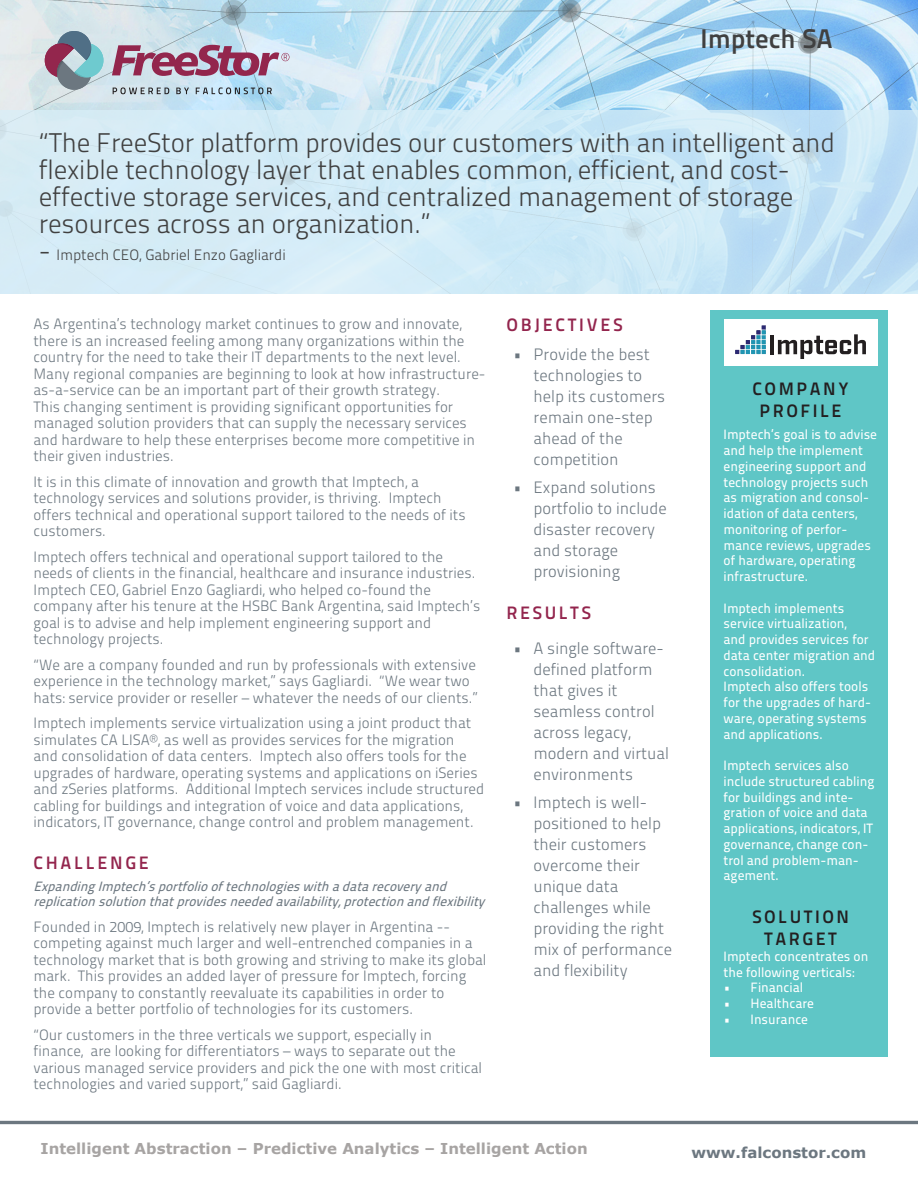
<style>
.page{position:relative;width:918px;height:1188px;background:#fff}
.page>*{position:absolute;margin:0;border:0;box-sizing:border-box;transform-origin:0 0}
.Introduction{font:27px/27px "Titillium Maps 26 L 250 wt";letter-spacing:-.01em;color:#404040}
.t1{font:27px "Titillium Maps 26 L 750 wt";color:#404040}
.Maroon_Headings{font:18px "Titillium Maps 26 L 750 wt";letter-spacing:.15em;color:#93254d}
.Black_Headings{font:18px/21.6px "Titillium Maps 26 L 750 wt";letter-spacing:.14em;color:#231f20;text-align:center}
.Sidebar_text{font:18px/21.6px "Titillium Maps 26 L 750 wt";letter-spacing:.14em;color:#231f20;text-align:center}
.subhead{font:18px "Titillium Maps 26 L 750 wt";letter-spacing:.14em;color:#93254d}
.t2{font:16.5px/21px "Titillium Maps 26 L 250 wt";color:#6c7780}
.Body_Text{font:15px/16.5px "Titillium Maps 26 L 250 wt";color:#6c7780}
.t3{font:700 15px "Verdana";color:#a7a4a3}
.Introduction-2{font:15px "Titillium Maps 26 L 250 wt";color:#404040}
.t4{font:700 15px "Verdana";color:#6c7780}
.Sidebar_text-2{font:13.5px/15.8px "Titillium Maps 26 L 500 wt";color:#fff}
.Italics_Subhead{font:italic 13.5px/15px "Titillium Maps 26 L 500 wt";color:#6c7780}
.s1{font-size:27px}
</style>
<div class="page">
<img style="left:0;top:0;width:918px;height:110px">
<svg style="left:113px;top:87px;width:56px;height:7px"></svg>
<svg style="left:176px;top:88px;width:13px;height:6px"></svg>
<svg style="left:196px;top:87px;width:76px;height:7px"></svg>
<svg style="left:112px;top:45px;width:177px;height:31px;background:#b1869f"></svg>
<svg style="left:45px;top:31px;width:60px;height:60px;background:#99a3b0"></svg>
<hr style="left:0;top:1121px;width:918px;height:3px;background:#6c7780">
<svg style="left:0;top:110px;width:918px;height:184px;background:#cfe8f6"></svg>
<div style="left:711px;top:310px;width:177px;height:747px;background:#5fc6c6"></div>
<div style="left:724px;top:319px;width:154px;height:47px;background:#fff"></div>
<svg style="left:735px;top:325px;width:31px;height:29px"></svg>
<hr style="left:770px;top:335px;width:4px;height:19px;background:#231f20">
<svg style="left:778px;top:334px;width:88px;height:25px"></svg>
<h1 class="t1" style="left:701px;top:18px;width:134px">Imptech SA</h1>
<p class="Introduction" style="left:39px;top:128px;width:798px">“The FreeStor platform provides our customers with an intelligent and flexible technology layer that enables common, efficient, and cost&shy;effective storage services, and centralized management of storage resources across an organization.”</p>
<p class="Introduction-2" style="left:39px;top:244px;width:248px"><span class="s1">-</span> Imptech CEO, Gabriel Enzo Gagliardi</p>
<p class="Body_Text" style="left:33px;top:315px;width:454px">As Argentina’s technology market continues to grow and innovate, there is an increased feeling among many organizations within the country for the need to take their IT departments to the next level.<br>Many regional companies are beginning to look at how infrastructure&shy;as-a-service can be an important part of their growth strategy.<br>This changing sentiment is providing significant opportunities for managed solution providers that can supply the necessary services and hardware to help these enterprises become more competitive in their given industries.</p>
<p class="Body_Text" style="left:33px;top:472px;width:434px">It is in this climate of innovation and growth that Imptech, a technology services and solutions provider, is thriving. Imptech offers technical and operational support tailored to the needs of its customers.</p>
<p class="Body_Text" style="left:33px;top:547px;width:448px">Imptech offers technical and operational support tailored to the needs of clients in the financial, healthcare and insurance industries.<br>Imptech CEO, Gabriel Enzo Gagliardi, who helped co-found the company after his tenure at the HSBC Bank Argentina, said Imptech’s goal is to advise and help implement engineering support and technology projects.</p>
<p class="Body_Text" style="left:33px;top:655px;width:446px">“We are a company founded and run by professionals with extensive experience in the technology market,” says Gagliardi. “We wear two hats: service provider or reseller – whatever the needs of our clients.”</p>
<p class="Body_Text" style="left:33px;top:714px;width:452px">Imptech implements service virtualization using a joint product that simulates CA LISA®, as well as provides services for the migration<br>and consolidation of data centers. Imptech also offers tools for the upgrades of hardware, operating systems and applications on iSeries and zSeries platforms. Additional Imptech services include structured cabling for buildings and integration of voice and data applications, indicators, IT governance, change control and problem management.</p>
<p class="Maroon_Headings" style="left:34px;top:849px;width:117px">CHALLENGE</p>
<p class="Italics_Subhead" style="left:33px;top:878px;width:457px">ExpandingImptech’sportfoliooftechnologieswithadatarecoveryand replicationsolutionthatprovidesneededavailability,protectionandflexibility</p>
<p class="Body_Text" style="left:33px;top:917px;width:454px">Founded in 2009, Imptech is relatively new player in Argentina -- competing against much larger and well-entrenched companies in a technology market that is both growing and striving to make its global mark. This provides an added layer of pressure for Imptech, forcing the company to constantly reevaluate its capabilities in order to provide a better portfolio of technologies for its customers.</p>
<p class="Body_Text" style="left:33px;top:1025px;width:450px">“Our customers in the three verticals we support, especially in finance, are looking for differentiators – ways to separate out the various managed service providers and pick the one with most critical technologies and varied support,” said Gagliardi.</p>
<p class="Maroon_Headings" style="left:507px;top:311px;width:118px">OBJECTIVES</p>
<p class="t2" style="left:533px;top:343px;width:133px;text-indent:-20px">• Provide the best technologies to help its customers remain one-step ahead of the competition</p>
<p class="t2" style="left:533px;top:475px;width:135px;text-indent:-20px">• Expand solutions portfolio to include disaster recovery and storage provisioning</p>
<p class="subhead" style="left:506px;top:599px;width:86px">RESULTS</p>
<p class="t2" style="left:533px;top:637px;width:137px;text-indent:-20px">• A single software&shy;defined platform that gives it seamless control across legacy, modern and virtual environments</p>
<p class="t2" style="left:533px;top:790px;width:140px;text-indent:-20px">• Imptech is well&shy;positioned to help their customers overcome their unique data challenges while providing the right mix of performance and flexibility</p>
<p class="Black_Headings" style="left:753px;top:377px;width:97px">COMPANY<br>PROFILE</p>
<p class="Sidebar_text-2" style="left:724px;top:426px;width:155px">Imptech’s goal is to advise and help the implement engineering support and technology projects such as migration and consol&shy;idation of data centers, monitoring of perfor&shy;mance reviews, upgrades of hardware, operating infrastructure.</p>
<p class="Sidebar_text-2" style="left:724px;top:599px;width:153px">Imptech implements service virtualization,<br>and provides services for data center migration and consolidation.</p>
<p class="Sidebar_text-2" style="left:724px;top:678px;width:149px">Imptech also offers tools for the upgrades of hard&shy;ware, operating systems and applications.</p>
<p class="Sidebar_text-2" style="left:724px;top:757px;width:152px">Imptech services also include structured cabling for buildings and inte&shy;gration of voice and data applications, indicators, IT governance, change con&shy;trol and problem-man&shy;agement.</p>
<p class="Sidebar_text" style="left:752px;top:905px;width:99px">SOLUTION<br>TARGET</p>
<p class="Sidebar_text-2" style="left:724px;top:948px;width:146px">Imptech concentrates on the following verticals:</p>
<p class="Sidebar_text-2" style="left:724px;top:979px;width:81px">• Financial</p>
<p class="Sidebar_text-2" style="left:724px;top:995px;width:92px">• Healthcare</p>
<p class="Sidebar_text-2" style="left:724px;top:1011px;width:86px">• Insurance</p>
<p class="t3" style="left:40px;top:1137px;width:549px">Intelligent Abstraction – Predictive Analytics – Intelligent Action</p>
<p class="t4" style="left:692px;top:1142px;width:176px">www.falconstor.com</p>
</div>
